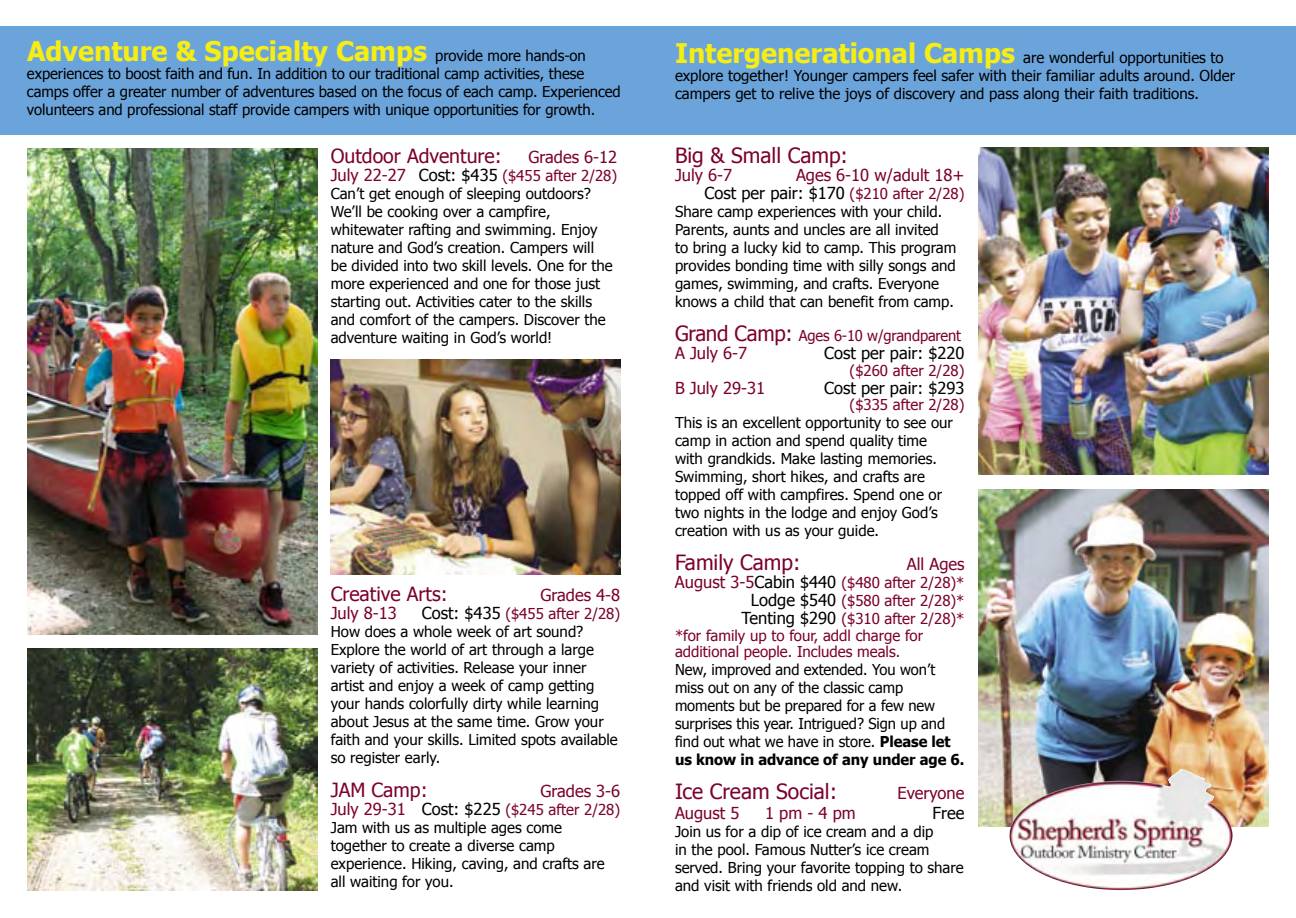
<style>
.page{position:relative;width:1296px;height:918px;background:#fff}
.page>*{position:absolute;margin:0;border:0;box-sizing:border-box;transform-origin:0 0}
.t1{font:700 27px "Tahoma";color:#f5ed14}
.t2{font:21px "Tahoma";color:#7c002f}
.t3{font:19.5px "Tahoma";color:#7c002f}
.t4{font:16.5px/18px "Tahoma";color:#7c002f;text-align:right}
.t5{font:16.5px "Tahoma";color:#000}
.t6{font:15px/18px "Tahoma";color:#000}
.t7{font:15px/18px "Tahoma";color:#7c002f;text-align:right}
.s1{font-weight:400;font-size:15px;color:#000}
.s2{font-size:16.5px;color:#7c002f}
.s3{font-size:16.5px}
.s4{color:#7c002f}
.s5{font-weight:700;font-size:27px;color:#f5ed14}
.s6{color:#000}
.s7{font-size:15px}
.s8{font-size:21px}
.s9{font-size:16.5px;color:#000}
.s10{font-weight:700}
</style>
<div class="page">
<div style="left:0;top:26px;width:1296px;height:108px;background:#6ba4db"></div>
<img style="left:979px;top:489px;width:289px;height:337px">
<img style="left:27px;top:148px;width:290px;height:487px">
<img style="left:979px;top:147px;width:290px;height:327px">
<img style="left:331px;top:360px;width:290px;height:214px">
<img style="left:27px;top:648px;width:290px;height:243px">
<img style="left:1180px;top:769px;width:31px;height:26px">
<h1 class="t1" style="left:27px;top:32px;width:560px">Adventure &amp; Specialty Camps <span class="s1">provide more hands-on</span></h1>
<p class="t6" style="left:27px;top:64px;width:595px">experiences to boost faith and fun. In addition to our traditional camp activities, these camps offer a greater number of adventures based on the focus of each camp. Experienced volunteers and professional staff provide campers with unique opportunities for growth.</p>
<h3 class="t3" style="left:331px;top:143px;width:172px">Outdoor Adventure:</h3>
<p class="t4" style="left:529px;top:147px;width:90px">Grades 6-12</p>
<p class="t6" style="left:331px;top:166px;width:288px"><span class="s2">July 22-27</span> <span class="s3">Cost: $435</span> <span class="s4">($455 after 2/28)<br></span>Can’t get enough of sleeping outdoors?<br>We’ll be cooking over a campfire, whitewater rafting and swimming. Enjoy nature and God’s creation. Campers will<br>be divided into two skill levels. One for the more experienced and one for those just starting out. Activities cater to the skills and comfort of the campers. Discover the adventure waiting in God’s world!</p>
<h3 class="t3" style="left:331px;top:581px;width:118px">Creative Arts:</h3>
<p class="t4" style="left:541px;top:585px;width:81px">Grades 4-8</p>
<p class="t4" style="left:331px;top:603px;width:68px">July 8-13</p>
<p class="t6" style="left:331px;top:604px;width:291px;text-indent:91px"><span class="s3">Cost: $435</span> <span class="s4">($455 after 2/28)<br></span>How does a whole week of art sound?<br>Explore the world of art through a large variety of activities. Release your inner artist and enjoy a week of camp getting your hands colorfully dirty while learning about Jesus at the same time. Grow your faith and your skills. Limited spots available so register early.</p>
<h3 class="t3" style="left:331px;top:777px;width:98px">JAM Camp:</h3>
<p class="t4" style="left:541px;top:781px;width:81px">Grades 3-6</p>
<p class="t6" style="left:331px;top:800px;width:291px"><span class="s2">July 29-31</span> <span class="s3">Cost: $225</span> <span class="s4">($245 after 2/28)<br></span>Jam with us as multiple ages come together to create a diverse camp experience. Hiking, caving, and crafts are all waiting for you.</p>
<p class="t6" style="left:675px;top:48px;width:562px"><span class="s5">Intergenerational Camps</span> are wonderful opportunities to explore together! Younger campers feel safer with their familiar adults around. Older campers get to relive the joys of discovery and pass along their faith traditions.</p>
<h2 class="t2" style="left:675px;top:142px;width:175px">Big &amp; Small Camp:</h2>
<p class="t4" style="left:675px;top:166px;width:59px">July 6-7</p>
<p class="t4" style="left:705px;top:166px;width:261px">Ages 6-10 w/adult 18+<br><span class="s6">Cost per pair: $170</span> <span class="s7">($210 after 2/28)</span></p>
<p class="t6" style="left:675px;top:202px;width:283px">Share camp experiences with your child.<br>Parents, aunts and uncles are all invited<br>to bring a lucky kid to camp. This program provides bonding time with silly songs and games, swimming, and crafts. Everyone knows a child that can benefit from camp.</p>
<p class="t7" style="left:675px;top:326px;width:288px"><span class="s8">Grand Camp:</span> Ages 6-10 w/grandparent</p>
<p class="t4" style="left:675px;top:343px;width:74px">A July 6-7</p>
<p class="t5" style="left:824px;top:342px;width:142px">Cost per pair: $220</p>
<p class="t7" style="left:850px;top:361px;width:116px">($260 after 2/28)</p>
<p class="t4" style="left:675px;top:378px;width:92px">B July 29-31</p>
<p class="t5" style="left:824px;top:377px;width:142px">Cost per pair: $293</p>
<p class="t7" style="left:850px;top:395px;width:116px">($335 after 2/28)</p>
<p class="t6" style="left:675px;top:413px;width:279px">This is an excellent opportunity to see our camp in action and spend quality time with grandkids. Make lasting memories.<br>Swimming, short hikes, and crafts are topped off with campfires. Spend one or two nights in the lodge and enjoy God’s creation with us as your guide.</p>
<h2 class="t2" style="left:675px;top:548px;width:127px">Family Camp:</h2>
<p class="t4" style="left:907px;top:554px;width:59px">All Ages</p>
<p class="t7" style="left:675px;top:573px;width:291px"><span class="s3">August 3-5</span><span class="s9">Cabin $440</span> ($480 after 2/28)*<br><span class="s9">Lodge $540</span> ($580 after 2/28)*<br><span class="s9">Tenting $290</span> ($310 after 2/28)*</p>
<p class="t7" style="left:675px;top:626px;width:250px;line-height:16.5px;text-align:left">*for family up to four, addl charge for additional people. Includes meals.</p>
<p class="t6" style="left:675px;top:660px;width:291px">New, improved and extended. You won’t miss out on any of the classic camp moments but be prepared for a few new surprises this year. Intrigued? Sign up and find out what we have in store. <span class="s10">Please let us know in advance of any under age 6.</span></p>
<h2 class="t2" style="left:675px;top:777px;width:164px">Ice Cream Social:</h2>
<p class="t4" style="left:898px;top:783px;width:68px">Everyone</p>
<p class="t4" style="left:675px;top:803px;width:66px">August 5</p>
<p class="t4" style="left:765px;top:803px;width:92px">1 pm - 4 pm</p>
<p class="t5" style="left:933px;top:802px;width:33px">Free</p>
<p class="t6" style="left:675px;top:822px;width:290px">Join us for a dip of ice cream and a dip<br>in the pool. Famous Nutter’s ice cream served. Bring your favorite topping to share and visit with friends old and new.</p>
</div>
